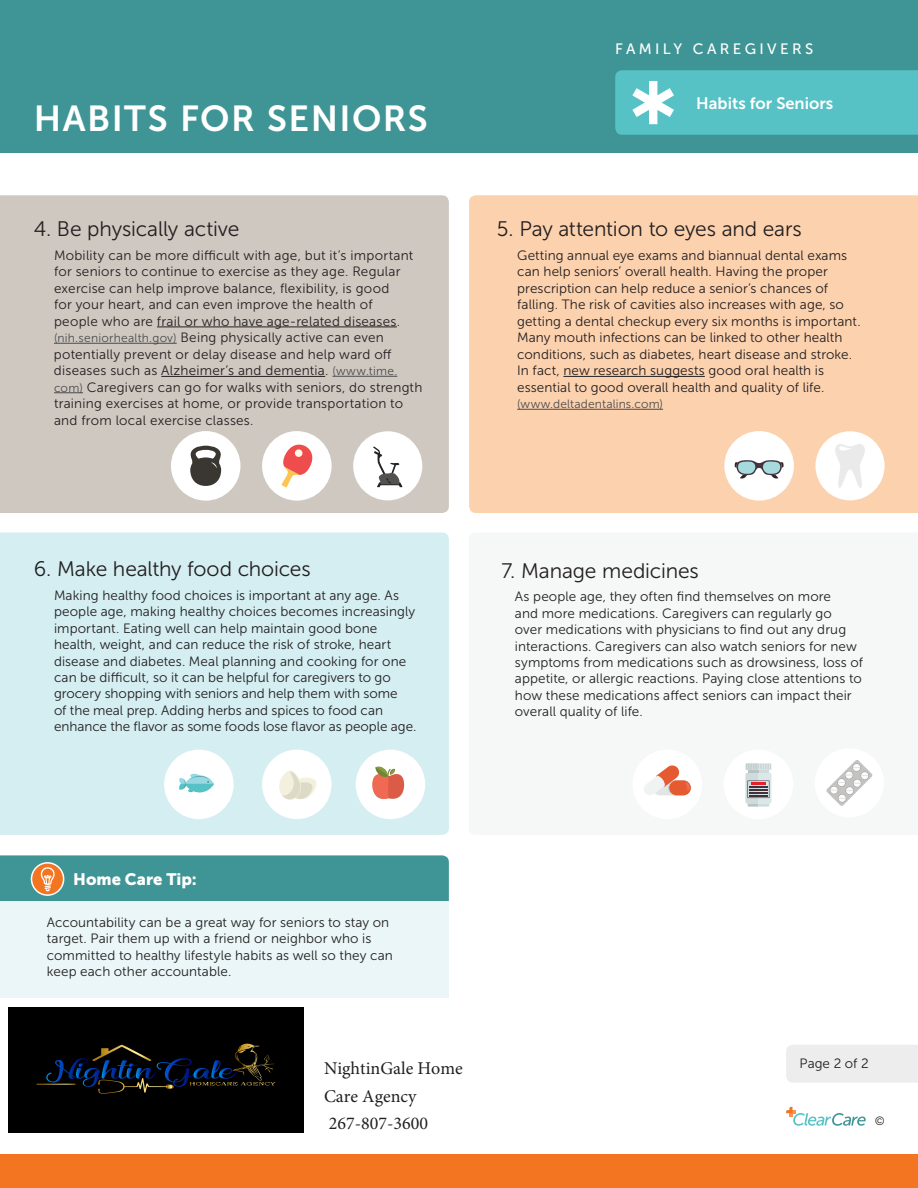
<style>
.page{position:relative;width:918px;height:1188px;background:#fff}
.page>*{position:absolute;margin:0;border:0;box-sizing:border-box;transform-origin:0 0}
.t1{font:36px "Museo Sans 700";letter-spacing:.04em;color:#fff}
.Paragraph_Style_1{font:21px "Museo Sans 300";letter-spacing:-.005em;color:#231f20}
.t2{font:18px/27.2px "Minion Pro";color:#231f20}
.t3{font:16.5px "Museo Sans 700";color:#fff}
.t4{font:16.5px "Museo Sans 900";color:#fff}
.t5{font:15px "Museo Sans 500";letter-spacing:.225em;color:#fff}
.Paragraph_Style_1-2{font:13.5px/16.5px "Museo Sans 300";letter-spacing:.01em;color:#231f20}
.Paragraph_Style_1-3{font:12px "Museo Sans 300";letter-spacing:.015em;color:#4b4c4d}
.t6{font:12px "Museo Sans 300";color:#231f20}
.s1{font-size:12px;color:#4b4c4d}
</style>
<div class="page">
<div style="left:0;top:0;width:918px;height:152px;background:#3f9595"></div>
<div style="left:0;top:1154px;width:918px;height:34px;background:#f47521"></div>
<svg style="left:786px;top:1107px;width:80px;height:19px"></svg>
<div style="left:786px;top:1045px;width:132px;height:38px;background:#ecedec"></div>
<svg style="left:615px;top:70px;width:303px;height:65px;background:#5dc4c7"></svg>
<div style="left:469px;top:195px;width:449px;height:318px;background:#fcd1ae"></div>
<div style="left:0;top:532px;width:449px;height:303px;background:#d4eef2"></div>
<div style="left:0;top:195px;width:449px;height:318px;background:#cfc8c1"></div>
<div style="left:0;top:902px;width:449px;height:96px;background:#eaf6f8"></div>
<svg style="left:0;top:855px;width:449px;height:47px;background:#4c9895"></svg>
<hr style="left:157px;top:327px;width:240px;height:1px;background:#231f20">
<hr style="left:54px;top:343px;width:123px;height:1px;background:#4b4c4d">
<hr style="left:161px;top:376px;width:164px;height:1px;background:#231f20">
<hr style="left:332px;top:376px;width:65px;height:1px;background:#4b4c4d">
<svg style="left:54px;top:392px;width:29px;height:1px"></svg>
<hr style="left:563px;top:376px;width:142px;height:1px;background:#231f20">
<hr style="left:517px;top:409px;width:146px;height:1px;background:#4b4c4d">
<div style="left:724px;top:431px;width:70px;height:70px;background:#fff;border-radius:50%"></div>
<svg style="left:735px;top:460px;width:49px;height:18px"></svg>
<div style="left:262px;top:431px;width:70px;height:70px;background:#fff;border-radius:50%"></div>
<svg style="left:281px;top:444px;width:32px;height:43px"></svg>
<svg style="left:745px;top:763px;width:26px;height:44px"></svg>
<div style="left:262px;top:750px;width:70px;height:69px;background:#fff;border-radius:50%"></div>
<svg style="left:279px;top:770px;width:38px;height:30px"></svg>
<div style="left:164px;top:750px;width:70px;height:69px;background:#fff;border-radius:50%"></div>
<svg style="left:179px;top:774px;width:35px;height:18px"></svg>
<div style="left:356px;top:750px;width:69px;height:69px;background:#fff;border-radius:50%"></div>
<svg style="left:372px;top:766px;width:33px;height:33px"></svg>
<div style="left:815px;top:431px;width:70px;height:69px;background:#fff;border-radius:50%"></div>
<svg style="left:835px;top:444px;width:30px;height:44px"></svg>
<div style="left:353px;top:431px;width:69px;height:69px;background:#fff;border-radius:50%"></div>
<svg style="left:373px;top:446px;width:29px;height:41px"></svg>
<svg style="left:826px;top:760px;width:47px;height:46px"></svg>
<div style="left:171px;top:431px;width:69px;height:70px;background:#fff;border-radius:50%"></div>
<svg style="left:190px;top:446px;width:32px;height:40px"></svg>
<svg style="left:644px;top:765px;width:46px;height:31px"></svg>
<img style="left:9px;top:1008px;width:294px;height:125px">
<p class="t1" style="left:34px;top:98px;width:396px">HABITS FOR SENIORS</p>
<p class="Paragraph_Style_1" style="left:34px;top:218px;width:207px">4. Be physically active</p>
<p class="Paragraph_Style_1-2" style="left:54px;top:247px;width:370px">Mobility can be more difficult with age, but it’s important for seniors to continue to exercise as they age. Regular exercise can help improve balance, flexibility, is good<br>for your heart, and can even improve the health of<br>people who are frail or who have age-related diseases. <span class="s1">(nih.seniorhealth.gov)</span> Being physically active can even potentially prevent or delay disease and help ward off diseases such as Alzheimer’s and dementia. <span class="s1">(www.time. com)</span> Caregivers can go for walks with seniors, do strength training exercises at home, or provide transportation to and from local exercise classes.</p>
<p class="Paragraph_Style_1" style="left:34px;top:558px;width:278px">6. Make healthy food choices</p>
<p class="Paragraph_Style_1-2" style="left:54px;top:587px;width:364px">Making healthy food choices is important at any age. As people age, making healthy choices becomes increasingly important. Eating well can help maintain good bone health, weight, and can reduce the risk of stroke, heart disease and diabetes. Meal planning and cooking for one can be difficult, so it can be helpful for caregivers to go grocery shopping with seniors and help them with some<br>of the meal prep. Adding herbs and spices to food can enhance the flavor as some foods lose flavor as people age.</p>
<p class="t4" style="left:73px;top:870px;width:125px">Home Care Tip:</p>
<p class="Paragraph_Style_1-2" style="left:47px;top:914px;width:347px">Accountability can be a great way for seniors to stay on target. Pair them up with a friend or neighbor who is committed to healthy lifestyle habits as well so they can keep each other accountable.</p>
<p class="t5" style="left:615px;top:41px;width:200px">FAMILY CAREGIVERS</p>
<p class="t3" style="left:696px;top:94px;width:139px">Habits for Seniors</p>
<p class="Paragraph_Style_1" style="left:497px;top:218px;width:306px">5. Pay attention to eyes and ears</p>
<p class="Paragraph_Style_1-2" style="left:517px;top:247px;width:345px">Getting annual eye exams and biannual dental exams can help seniors’ overall health. Having the proper prescription can help reduce a senior’s chances of falling. The risk of cavities also increases with age, so getting a dental checkup every six months is important.<br>Many mouth infections can be linked to other health conditions, such as diabetes, heart disease and stroke.<br>In fact, new research suggests good oral health is essential to good overall health and quality of life.</p>
<p class="Paragraph_Style_1-3" style="left:517px;top:397px;width:147px">(www.deltadentalins.com)</p>
<p class="Paragraph_Style_1" style="left:501px;top:559px;width:199px">7. Manage medicines</p>
<p class="Paragraph_Style_1-2" style="left:515px;top:588px;width:350px">As people age, they often find themselves on more<br>and more medications. Caregivers can regularly go<br>over medications with physicians to find out any drug interactions. Caregivers can also watch seniors for new symptoms from medications such as drowsiness, loss of appetite, or allergic reactions. Paying close attentions to how these medications affect seniors can impact their overall quality of life.</p>
<p class="t2" style="left:324px;top:1055px;width:140px">NightinGale Home</p>
<p class="Paragraph_Style_1-2" style="left:800px;top:1056px;width:71px">Page 2 of 2</p>
<p class="t2" style="left:324px;top:1082px;width:106px">Care Agency<br>267-807-3600</p>
<p class="t6" style="left:875px;top:1115px;width:11px">©</p>
</div>
